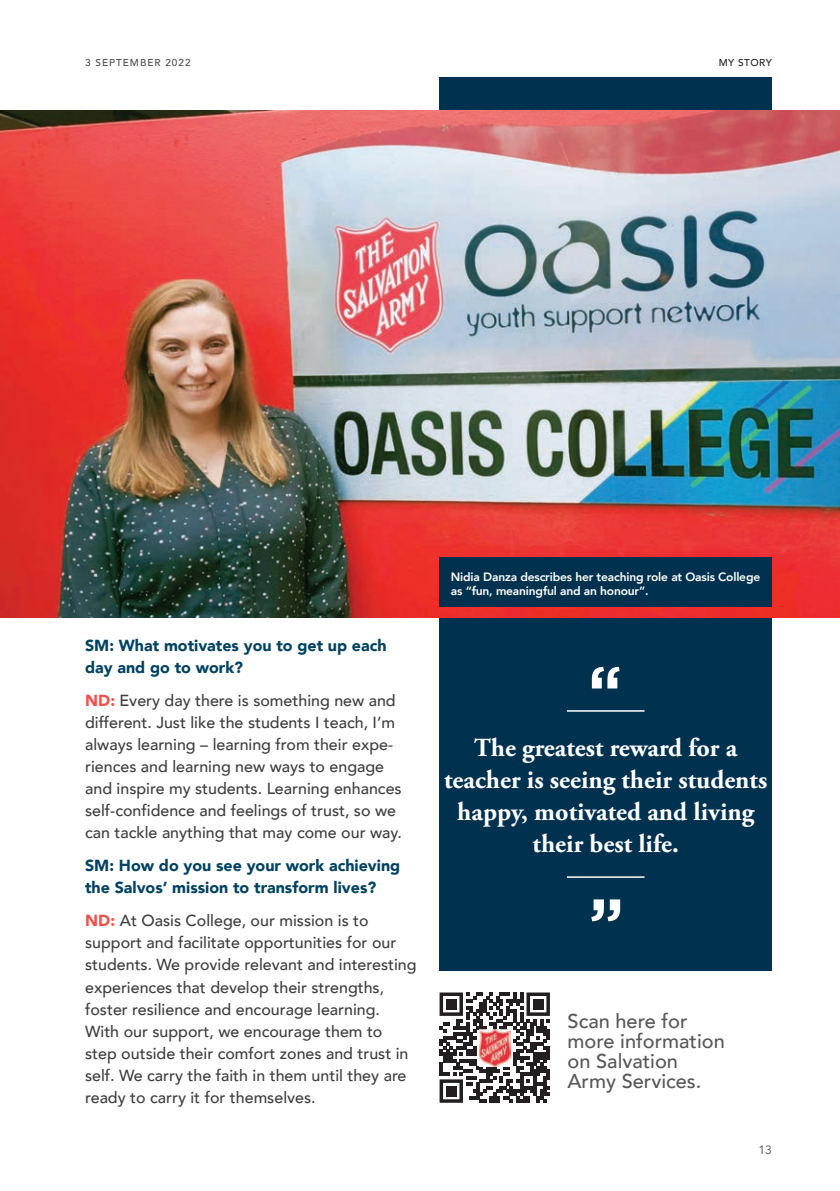
<style>
.page{position:relative;width:840px;height:1191px;background:#fff}
.page>*{position:absolute;margin:0;border:0;box-sizing:border-box;transform-origin:0 0}
.Body_Call_out_-_Sm{font:700 26px/32px "Adobe Garamond Pro";color:#fff;text-align:center}
.Salvos_Subhead_no_ba{font:500 20px/20px "Avenir";color:#57585a}
.t1{font:500 16px/22px "Avenir";color:#3e3e3f}
.t2{font:900 16px/22px "Avenir";color:#004261}
.Image_Caption{font:800 12px/14.4px "Avenir";letter-spacing:-.015em;color:#fff}
.t3{font:12px "Avenir";color:#4b4c4d}
.t4{font:500 10px "Avenir";letter-spacing:.1em;color:#4b4c4d}
.Page_name_-_Right{font:500 10px "Avenir";letter-spacing:.05em;color:#231f20}
.s1{font-weight:900;color:#f0514a}
</style>
<div class="page">
<div style="left:439px;top:77px;width:332px;height:893px;background:#003250"></div>
<svg style="left:591px;top:899px;width:28px;height:22px"></svg>
<hr style="left:566px;top:876px;width:78px;height:2px;background:#fff">
<hr style="left:566px;top:710px;width:78px;height:1px;background:#fff">
<svg style="left:591px;top:667px;width:28px;height:21px"></svg>
<img style="left:0;top:110px;width:839px;height:507px">
<svg style="left:439px;top:992px;width:110px;height:110px"></svg>
<div style="left:446px;top:999px;width:10px;height:10px;background:#231f20"></div>
<div style="left:533px;top:999px;width:10px;height:10px;background:#231f20"></div>
<div style="left:446px;top:1086px;width:10px;height:10px;background:#231f20"></div>
<img style="left:479px;top:1029px;width:31px;height:37px">
<div style="left:439px;top:557px;width:332px;height:49px;background:#003250"></div>
<p class="t4" style="left:85px;top:54px;width:25px">3 Septe</p>
<p class="t4" style="left:130px;top:54px;width:18px">mber</p>
<p class="t4" style="left:165px;top:54px;width:27px">2022</p>
<p class="Page_name_-_Right" style="left:718px;top:54px;width:55px">MY STORY</p>
<p class="t2" style="left:85px;top:633px;width:303px">SM: What motivates you to get up each day and go to work?</p>
<p class="t1" style="left:85px;top:688px;width:318px"><span class="s1">ND:</span> Every day there is something new and different. Just like the students I teach, I’m always learning – learning from their expe&shy;riences and learning new ways to engage and inspire my students. Learning enhances self-confidence and feelings of trust, so we can tackle anything that may come our way.</p>
<p class="t2" style="left:85px;top:854px;width:316px">SM: How do you see your work achieving the Salvos’ mission to transform lives?</p>
<p class="t1" style="left:85px;top:909px;width:333px"><span class="s1">ND:</span> At Oasis College, our mission is to support and facilitate opportunities for our students. We provide relevant and interesting experiences that develop their strengths, foster resilience and encourage learning.<br>With our support, we encourage them to step outside their comfort zones and trust in self. We carry the faith in them until they are ready to carry it for themselves.</p>
<p class="Image_Caption" style="left:450px;top:569px;width:311px">Nidia Danza describes her teaching role at Oasis College as “fun, meaningful and an honour”.</p>
<p class="Body_Call_out_-_Sm" style="left:444px;top:732px;width:324px">The greatest reward for a teacher is seeing their students happy, motivated and living their best life.</p>
<p class="Salvos_Subhead_no_ba" style="left:567px;top:1009px;width:159px">Scan here for more information on Salvation<br>Army Services.</p>
<p class="t3" style="left:758px;top:1142px;width:15px">13</p>
</div>
